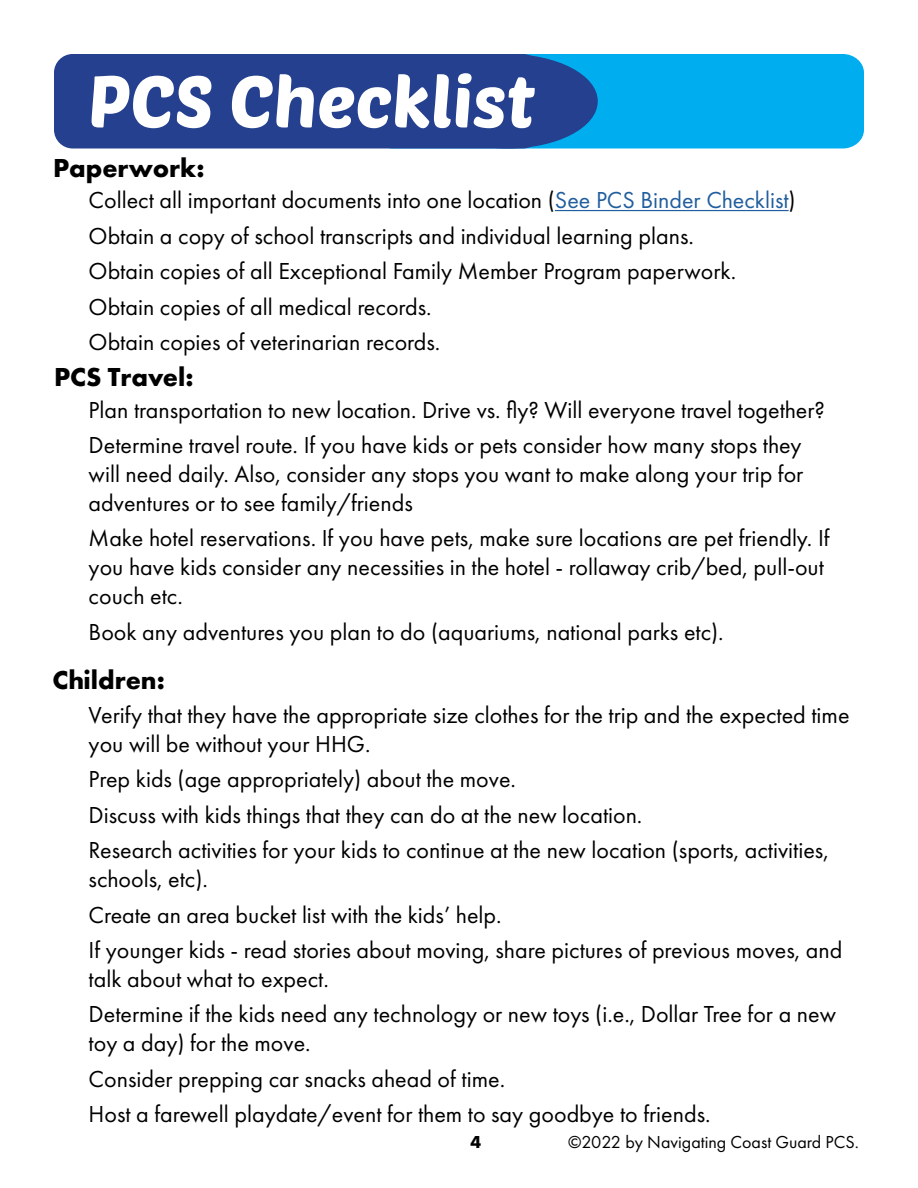
<style>
.page{position:relative;width:918px;height:1188px;background:#fff}
.page>*{position:absolute;margin:0;border:0;box-sizing:border-box;transform-origin:0 0}
.t1{font:72px "Poetsen One";color:#fff}
.t2{font:700 27px "Futura PT";color:#000}
.t3{font:24px/35.5px "Futura PT";color:#000}
.t4{font:18px "Futura PT";color:#000}
.t5{font:700 18px "Futura PT";color:#000}
.s1{color:#215e9e}
</style>
<div class="page">
<hr style="left:555px;top:210px;width:234px;height:1px;background:#215e9e">
<div style="left:371px;top:54px;width:493px;height:95px;background:#00aeef"></div>
<div style="left:418px;top:55px;width:179px;height:93px;background:#25408f;border-radius:50%"></div>
<div style="left:55px;top:55px;width:486px;height:93px;background:#25408f;border-radius:18px"></div>
<div style="left:54px;top:54px;width:488px;height:94px;border:2px solid #25408f;border-radius:18px"></div>
<h1 class="t1" style="left:88px;top:56px;width:449px">PCS Checklist</h1>
<p class="t2" style="left:53px;top:150px;width:153px">Paperwork:</p>
<p class="t3" style="left:89px;top:182px;width:709px">Collect all important documents into one location (<span class="s1">See PCS Binder Checklist</span>)<br>Obtain a copy of school transcripts and individual learning plans.<br>Obtain copies of all Exceptional Family Member Program paperwork.<br>Obtain copies of all medical records.<br>Obtain copies of veterinarian records.</p>
<p class="t2" style="left:54px;top:360px;width:141px">PCS Travel:</p>
<p class="t3" style="left:89px;top:392px;width:738px">Plan transportation to new location. Drive vs. fly? Will everyone travel together?<br>Determine travel route. If you have kids or pets consider how many stops they</p>
<p class="t3" style="left:89px;top:460px;width:716px;line-height:28.8px">will need daily. Also, consider any stops you want to make along your trip for adventures or to see family/friends</p>
<p class="t3" style="left:89px;top:524px;width:743px;line-height:28.8px">Make hotel reservations. If you have pets, make sure locations are pet friendly. If you have kids consider any necessities in the hotel - rollaway crib/bed, pull-out couch etc.</p>
<p class="t3" style="left:89px;top:614px;width:637px">Book any adventures you plan to do (aquariums, national parks etc).</p>
<p class="t2" style="left:52px;top:663px;width:114px">Children:</p>
<p class="t3" style="left:89px;top:700px;width:762px;line-height:28.8px">Verify that they have the appropriate size clothes for the trip and the expected time you will be without your HHG.</p>
<p class="t3" style="left:89px;top:761px;width:742px">Prep kids (age appropriately) about the move.<br>Discuss with kids things that they can do at the new location.<br>Research activities for your kids to continue at the new location (sports, activities,</p>
<p class="t3" style="left:89px;top:861px;width:755px">schools, etc).<br>Create an area bucket list with the kids’ help.<br>If younger kids - read stories about moving, share pictures of previous moves, and</p>
<p class="t3" style="left:89px;top:961px;width:749px">talk about what to expect.<br>Determine if the kids need any technology or new toys (i.e., Dollar Tree for a new</p>
<p class="t3" style="left:89px;top:1025px;width:623px">toy a day) for the move.<br>Consider prepping car snacks ahead of time.<br>Host a farewell playdate/event for them to say goodbye to friends.</p>
<p class="t4" style="left:568px;top:1131px;width:292px">©2022 by Navigating Coast Guard PCS.</p>
<p class="t5" style="left:471px;top:1130px;width:12px">4</p>
</div>
